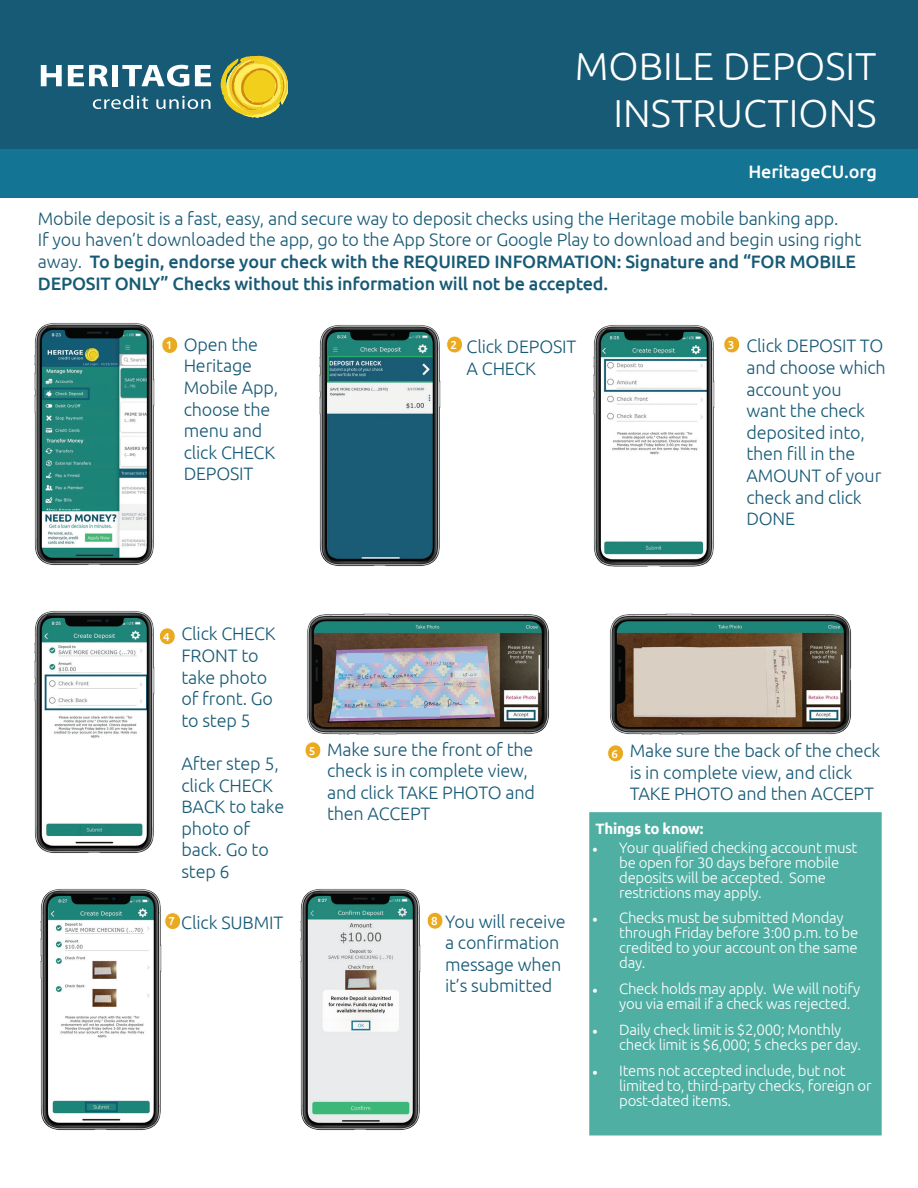
<style>
.page{position:relative;width:918px;height:1188px;background:#fff}
.page>*{position:absolute;margin:0;border:0;box-sizing:border-box;transform-origin:0 0}
.t1{font:300 39px/46.8px "Ubuntu";color:#fff;text-align:right}
.t2{font:300 18px/21.6px "Ubuntu";letter-spacing:-.01em;color:#175a75}
.t3{font:500 18px "Ubuntu";letter-spacing:-.01em;color:#fff}
.t4{font:300 15px/15px "Ubuntu";letter-spacing:-.02em;color:#fff}
.t5{font:700 15px "Ubuntu";letter-spacing:-.02em;color:#fff}
.t6{font:500 11.55px "Ubuntu";color:#fff}
.s1{font-weight:500}
.s2{font-family:"Minion Pro";font-weight:400}
</style>
<div class="page">
<div style="left:0;top:0;width:918px;height:160px;background:#175a75"></div>
<div style="left:0;top:149px;width:918px;height:49px;background:#137493"></div>
<svg style="left:41px;top:65px;width:21px;height:21px"></svg>
<svg style="left:68px;top:55px;width:220px;height:63px"></svg>
<div style="left:591px;top:814px;width:289px;height:320px;background:#50afa3"></div>
<div style="left:589px;top:812px;width:293px;height:324px;border:3px solid #259c8d"></div>
<img style="left:34px;top:323px;width:121px;height:242px">
<img style="left:319px;top:325px;width:122px;height:242px">
<img style="left:593px;top:325px;width:122px;height:242px">
<img style="left:34px;top:611px;width:121px;height:242px">
<img style="left:307px;top:613px;width:242px;height:122px">
<img style="left:610px;top:613px;width:242px;height:122px">
<img style="left:40px;top:889px;width:122px;height:242px">
<img style="left:300px;top:889px;width:121px;height:242px">
<div style="left:162px;top:337px;width:16px;height:16px;background:#eaaa20;border-radius:8px"></div>
<div style="left:161px;top:336px;width:17px;height:18px;border:1px solid #fff;border-radius:8px"></div>
<div style="left:447px;top:336px;width:16px;height:17px;background:#eaaa20;border-radius:8px"></div>
<div style="left:446px;top:336px;width:17px;height:17px;border:1px solid #fff;border-radius:8px"></div>
<div style="left:724px;top:336px;width:16px;height:17px;background:#eaaa20;border-radius:8px"></div>
<div style="left:723px;top:336px;width:17px;height:17px;border:1px solid #fff;border-radius:8px"></div>
<div style="left:159px;top:628px;width:16px;height:17px;background:#eaaa20;border-radius:8px"></div>
<div style="left:159px;top:627px;width:17px;height:18px;border:1px solid #fff;border-radius:8px"></div>
<div style="left:305px;top:742px;width:16px;height:17px;background:#eaaa20;border-radius:8px"></div>
<div style="left:305px;top:741px;width:16px;height:18px;border:1px solid #fff;border-radius:8px"></div>
<div style="left:608px;top:745px;width:15px;height:17px;background:#eaaa20;border-radius:8px"></div>
<div style="left:607px;top:744px;width:17px;height:18px;border:1px solid #fff;border-radius:8px"></div>
<div style="left:165px;top:913px;width:16px;height:17px;background:#eaaa20;border-radius:8px"></div>
<div style="left:164px;top:912px;width:17px;height:18px;border:1px solid #fff;border-radius:8px"></div>
<div style="left:427px;top:912px;width:16px;height:17px;background:#eaaa20;border-radius:8px"></div>
<div style="left:427px;top:912px;width:16px;height:18px;border:1px solid #fff;border-radius:8px"></div>
<h1 class="t1" style="left:575px;top:42px;width:303px">MOBILE DEPOSIT<br>INSTRUCTIONS</h1>
<p class="t3" style="left:749px;top:160px;width:130px">HeritageCU.org</p>
<p class="t2" style="left:38px;top:207px;width:825px">Mobile deposit is a fast, easy, and secure way to deposit checks using the Heritage mobile banking app.<br>If you haven’t downloaded the app, go to the App Store or Google Play to download and begin using right away. <span class="s1">To begin, endorse your check with the REQUIRED INFORMATION: Signature and “FOR MOBILE DEPOSIT ONLY” Checks without this information will not be accepted.</span></p>
<p class="t2" style="left:184px;top:333px;width:96px">Open the<br>Heritage<br>Mobile App, choose the menu and click CHECK<br>DEPOSIT</p>
<p class="t2" style="left:467px;top:335px;width:111px">Click DEPOSIT<br>A CHECK</p>
<p class="t2" style="left:746px;top:335px;width:141px">Click DEPOSIT TO and choose which account you want the check deposited into, then fill in the<br>AMOUNT of your check and click<br>DONE</p>
<p class="t6" style="left:166px;top:338px;width:8px">1</p>
<p class="t6" style="left:451px;top:337px;width:8px">2</p>
<p class="t6" style="left:728px;top:337px;width:8px">3</p>
<p class="t2" style="left:181px;top:623px;width:96px">Click CHECK<br>FRONT to take photo of front. Go to step 5</p>
<p class="t2" style="left:181px;top:752px;width:104px">After step 5, click CHECK<br>BACK to take photo of back. Go to step 6</p>
<p class="t6" style="left:163px;top:629px;width:8px">4</p>
<p class="t2" style="left:327px;top:738px;width:209px">Make sure the front of the check is in complete view, and click TAKE PHOTO and then ACCEPT</p>
<p class="t2" style="left:630px;top:739px;width:252px">Make sure the back of the check is in complete view, and click<br>TAKE PHOTO and then ACCEPT</p>
<p class="t6" style="left:309px;top:743px;width:8px">5</p>
<p class="t6" style="left:612px;top:746px;width:8px">6</p>
<p class="t5" style="left:596px;top:820px;width:109px">Things to know:</p>
<p class="t4" style="left:619px;top:839px;width:240px;text-indent:-27px"><span class="s2">•</span> Your qualified checking account must be open for 30 days before mobile deposits will be accepted. Some restrictions may apply.</p>
<p class="t4" style="left:619px;top:910px;width:241px;text-indent:-27px"><span class="s2">•</span> Checks must be submitted Monday through Friday before 3:00 p.m. to be credited to your account on the same day.</p>
<p class="t4" style="left:619px;top:981px;width:242px;text-indent:-27px"><span class="s2">•</span> Check holds may apply. We will notify you via email if a check was rejected.</p>
<p class="t4" style="left:619px;top:1022px;width:244px;text-indent:-27px"><span class="s2">•</span> Daily check limit is $2,000; Monthly check limit is $6,000; 5 checks per day.</p>
<p class="t4" style="left:619px;top:1063px;width:254px;text-indent:-27px"><span class="s2">•</span> Items not accepted include, but not limited to, third-party checks, foreign or post-dated items.</p>
<p class="t2" style="left:445px;top:910px;width:122px">You will receive a confirmation message when it’s submitted</p>
<p class="t2" style="left:181px;top:911px;width:103px">Click SUBMIT</p>
<p class="t6" style="left:169px;top:914px;width:8px">7</p>
<p class="t6" style="left:431px;top:914px;width:8px">8</p>
</div>
